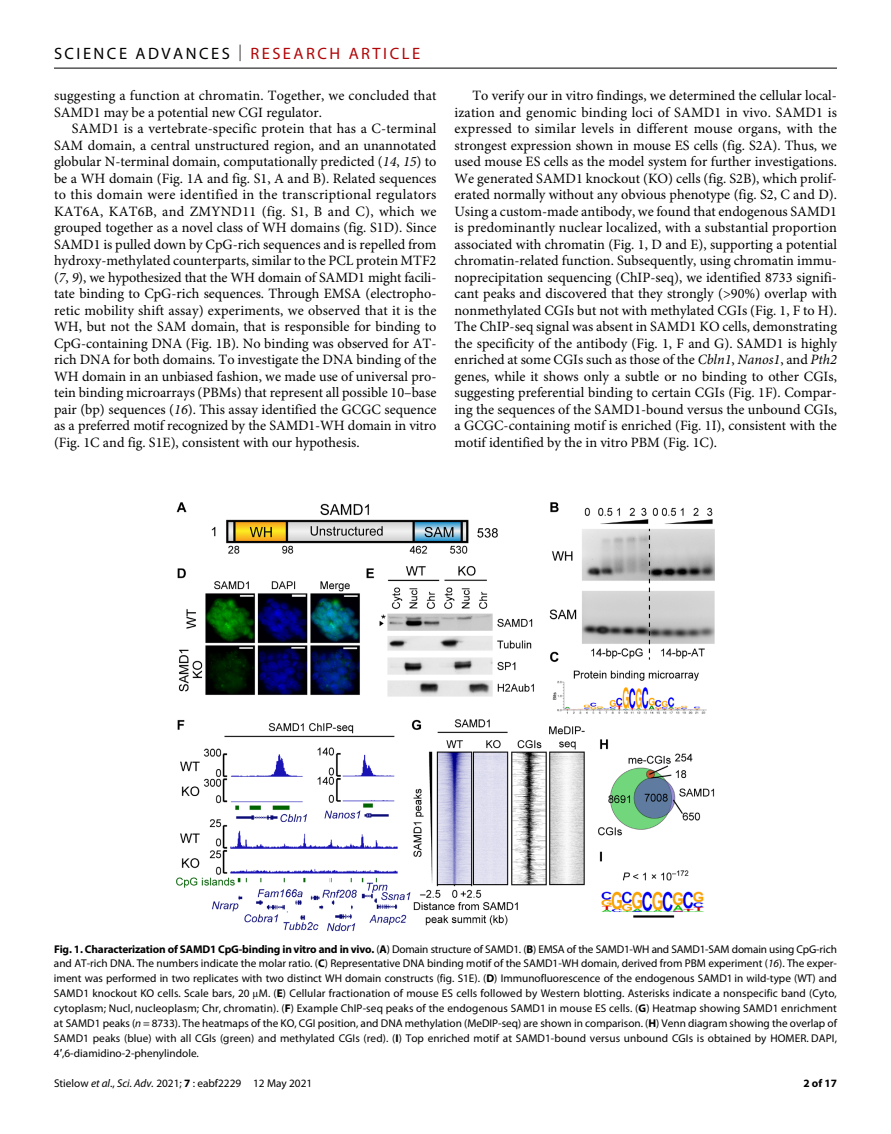
<style>
.page{position:relative;width:891px;height:1134px;background:#fff}
.page>*{position:absolute;margin:0;border:0;box-sizing:border-box;transform-origin:0 0}
.t1{font:16.5px "Myriad Pro";letter-spacing:.15em;color:#000}
.t2{font:14.25px/16.5px "Minion Pro";color:#000;text-align:justify}
.t3{font:11.25px/15px "Myriad Pro";color:#000;text-align:justify}
.t4{font:700 11.25px "Myriad Pro";color:#000}
.s1{font-weight:300}
.s2{color:#b10508}
.s3{font-style:italic}
.s4{font-weight:700}
</style>
<div class="page">
<hr style="left:54px;top:68px;width:783px;height:1px;background:#000">
<img style="left:176px;top:502px;width:539px;height:429px">
<p class="t1" style="left:54px;top:40px;width:368px">SCIENCE ADVANCES <span class="s1">|</span> <span class="s2">RESEARCH ARTICLE</span></p>
<p class="t2" style="left:54px;top:89px;width:384px">suggesting a function at chromatin. Together, we concluded that<br>SAMD1 may be a potential new CGI regulator.</p>
<p class="t2" style="left:54px;top:122px;width:384px;text-indent:18px">SAMD1 is a vertebrate-specific protein that has a C-terminal SAM domain, a central unstructured region, and an unannotated globular N-terminal domain, computationally predicted (<span class="s3">14</span>, <span class="s3">15</span>) to be a WH domain (Fig. 1A and fig. S1, A and B). Related sequences to this domain were identified in the transcriptional regulators KAT6A, KAT6B, and ZMYND11 (fig. S1, B and C), which we grouped together as a novel class of WH domains (fig. S1D). Since SAMD1 is pulled down by CpG-rich sequences and is repelled from hydroxy-methylated counterparts, similar to the PCL protein MTF2 (<span class="s3">7</span>, <span class="s3">9</span>), we hypothesized that the WH domain of SAMD1 might facili&shy;tate binding to CpG-rich sequences. Through EMSA (electropho&shy;retic mobility shift assay) experiments, we observed that it is the WH, but not the SAM domain, that is responsible for binding to CpG-containing DNA (Fig. 1B). No binding was observed for AT&shy;rich DNA for both domains. To investigate the DNA binding of the WH domain in an unbiased fashion, we made use of universal pro&shy;tein binding microarrays (PBMs) that represent all possible 10–base pair (bp) sequences (<span class="s3">16</span>). This assay identified the GCGC sequence as a preferred motif recognized by the SAMD1-WH domain in vitro (Fig. 1C and fig. S1E), consistent with our hypothesis.</p>
<p class="t2" style="left:454px;top:89px;width:384px;text-indent:18px">To verify our in vitro findings, we determined the cellular local&shy;ization and genomic binding loci of SAMD1 in vivo. SAMD1 is expressed to similar levels in different mouse organs, with the strongest expression shown in mouse ES cells (fig. S2A). Thus, we used mouse ES cells as the model system for further investigations.<br>We generated SAMD1 knockout (KO) cells (fig. S2B), which prolif&shy;erated normally without any obvious phenotype (fig. S2, C and D).<br>Using a custom-made antibody, we found that endogenous SAMD1 is predominantly nuclear localized, with a substantial proportion associated with chromatin (Fig. 1, D and E), supporting a potential chromatin-related function. Subsequently, using chromatin immu&shy;noprecipitation sequencing (ChIP-seq), we identified 8733 signifi&shy;cant peaks and discovered that they strongly (&gt;90%) overlap with nonmethylated CGIs but not with methylated CGIs (Fig. 1, F to H).<br>The ChIP-seq signal was absent in SAMD1 KO cells, demonstrating the specificity of the antibody (Fig. 1, F and G). SAMD1 is highly enriched at some CGIs such as those of the <span class="s3">Cbln1</span>, <span class="s3">Nanos1</span>, and <span class="s3">Pth2 </span>genes, while it shows only a subtle or no binding to other CGIs, suggesting preferential binding to certain CGIs (Fig. 1F). Compar&shy;ing the sequences of the SAMD1-bound versus the unbound CGIs, a GCGC-containing motif is enriched (Fig. 1I), consistent with the motif identified by the in vitro PBM (Fig. 1C).</p>
<p class="t3" style="left:54px;top:941px;width:785px"><span class="s4">Fig. 1. Characterization of SAMD1 CpG-binding invitro and invivo.</span> (<span class="s4">A</span>) Domain structure of SAMD1. (<span class="s4">B</span>) EMSA of the SAMD1-WH and SAMD1-SAM domain using CpG-rich and AT-rich DNA. The numbers indicate the molar ratio. (<span class="s4">C</span>) Representative DNA binding motif of the SAMD1-WH domain, derived from PBM experiment (<span class="s3">16</span>). The exper&shy;iment was performed in two replicates with two distinct WH domain constructs (fig. S1E). (<span class="s4">D</span>) Immunofluorescence of the endogenous SAMD1 in wild-type (WT) and SAMD1 knockout KO cells. Scale bars, 20 M. (<span class="s4">E</span>) Cellular fractionation of mouse ES cells followed by Western blotting. Asterisks indicate a nonspecific band (Cyto, cytoplasm; Nucl, nucleoplasm; Chr, chromatin). (<span class="s4">F</span>) Example ChIP-seq peaks of the endogenous SAMD1 in mouse ES cells. (<span class="s4">G</span>) Heatmap showing SAMD1 enrichment at SAMD1 peaks (<span class="s3">n</span> = 8733). The heatmaps of the KO, CGI position, and DNA methylation (MeDIP-seq) are shown in comparison. (<span class="s4">H</span>) Venn diagram showing the overlap of SAMD1 peaks (blue) with all CGIs (green) and methylated CGIs (red). (<span class="s4">I</span>) Top enriched motif at SAMD1-bound versus unbound CGIs is obtained by HOMER. DAPI, 4′,6-diamidino-2-phenylindole.</p>
<p class="t3" style="left:54px;top:1076px;width:260px">Stielow <span class="s3">et al</span>., <span class="s3">Sci. Adv.</span> 2021; <span class="s4">7</span> : eabf2229 12 May 2021</p>
<p class="t4" style="left:803px;top:1074px;width:35px">2 of 17</p>
</div>
